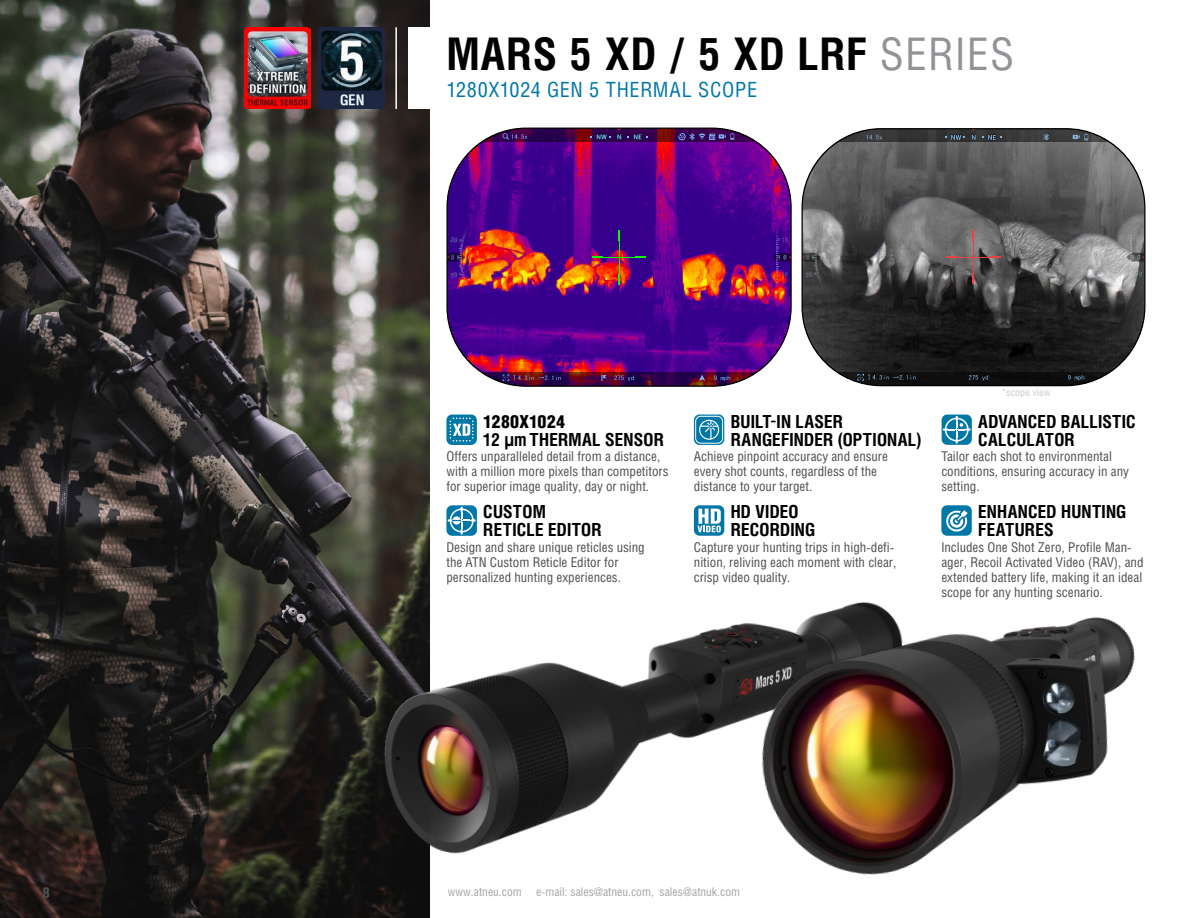
<style>
.page{position:relative;width:1188px;height:918px;background:#fff}
.page>*{position:absolute;margin:0;border:0;box-sizing:border-box;transform-origin:0 0}
.t1{font:700 45px "Helios Cond";letter-spacing:.03em;color:#000}
.t2{font:21px "Helios Cond";letter-spacing:.03em;color:#0077a6}
.t3{font:700 18px/18px "Helios Cond";letter-spacing:.01em;color:#000}
.t4{font:900 18px "Helios Cond";letter-spacing:.01em;color:#000}
.t5{font:900 15px "Helios Cond";color:#4d4d4f}
.t6{font:13.5px/15px "Helios Cond";color:#4d4d4f}
.t7{font:12px "Helios Cond";color:#a2a4a7}
.t8{font:10.5px "Helios Cond";color:#cacbce}
.s1{font-weight:400;color:#919396}
</style>
<div class="page">
<div style="left:941px;top:505px;width:31px;height:31px;background:#0177a7;border-radius:6px"></div>
<svg style="left:946px;top:510px;width:22px;height:18px"></svg>
<img style="left:0;top:0;width:429px;height:918px">
<img style="left:252px;top:528px;width:714px;height:390px">
<svg style="left:446px;top:505px;width:31px;height:31px"></svg>
<svg style="left:448px;top:507px;width:28px;height:27px"></svg>
<div style="left:408px;top:27px;width:546px;height:82px;background:#fff"></div>
<hr style="left:395px;top:27px;width:2px;height:82px;background:#fff">
<div style="left:942px;top:415px;width:30px;height:30px;background:#0077a6;border-radius:6px"></div>
<svg style="left:943px;top:416px;width:28px;height:27px"></svg>
<svg style="left:694px;top:505px;width:30px;height:31px"></svg>
<svg style="left:697px;top:509px;width:24px;height:23px"></svg>
<svg style="left:694px;top:415px;width:30px;height:30px"></svg>
<div style="left:695px;top:416px;width:28px;height:27px;border:1px solid #fff;border-radius:5px"></div>
<svg style="left:698px;top:419px;width:21px;height:21px"></svg>
<img style="left:672px;top:584px;width:463px;height:334px">
<img style="left:244px;top:27px;width:66px;height:81px">
<img style="left:318px;top:27px;width:66px;height:81px">
<div style="left:446px;top:415px;width:31px;height:30px;background:#0077a6;border-radius:6px"></div>
<svg style="left:449px;top:417px;width:25px;height:25px"></svg>
<img style="left:804px;top:142px;width:339px;height:230px">
<div style="left:802px;top:372px;width:343px;height:14px;background:#0e0e0e"></div>
<div style="left:802px;top:129px;width:343px;height:13px;background:#363636"></div>
<hr style="left:973px;top:230px;width:1px;height:54px;background:#ef4041">
<hr style="left:947px;top:257px;width:53px;height:1px;background:#ef4041">
<svg style="left:1127px;top:253px;width:16px;height:9px"></svg>
<img style="left:1130px;top:229px;width:11px;height:56px">
<img style="left:805px;top:227px;width:19px;height:65px">
<svg style="left:1065px;top:305px;width:80px;height:81px"></svg>
<svg style="left:969px;top:375px;width:19px;height:5px"></svg>
<svg style="left:802px;top:305px;width:114px;height:81px"></svg>
<svg style="left:945px;top:130px;width:57px;height:10px"></svg>
<svg style="left:802px;top:129px;width:80px;height:80px;background:#787979"></svg>
<svg style="left:1033px;top:129px;width:112px;height:80px;background:#787878"></svg>
<img style="left:448px;top:142px;width:342px;height:231px">
<svg style="left:561px;top:373px;width:138px;height:12px;background:#3f023b"></svg>
<svg style="left:528px;top:130px;width:150px;height:12px"></svg>
<hr style="left:619px;top:230px;width:1px;height:54px;background:#0f0">
<hr style="left:592px;top:257px;width:54px;height:1px;background:#0f0">
<svg style="left:448px;top:253px;width:2px;height:9px"></svg>
<svg style="left:773px;top:253px;width:17px;height:9px"></svg>
<img style="left:777px;top:229px;width:11px;height:56px">
<img style="left:450px;top:227px;width:19px;height:65px">
<svg style="left:699px;top:306px;width:91px;height:79px"></svg>
<svg style="left:614px;top:375px;width:20px;height:6px"></svg>
<svg style="left:601px;top:375px;width:5px;height:6px"></svg>
<svg style="left:448px;top:306px;width:113px;height:79px;background:#6c2589"></svg>
<svg style="left:591px;top:130px;width:56px;height:10px"></svg>
<svg style="left:448px;top:128px;width:80px;height:81px"></svg>
<svg style="left:678px;top:128px;width:113px;height:81px;background:#70269d"></svg>
<h1 class="t1" style="left:447px;top:24px;width:569px">MARS 5 XD / 5 XD LRF <span class="s1">SERIES</span></h1>
<h2 class="t2" style="left:447px;top:77px;width:312px">1280Х1024 GEN 5 THERMAL SCOPE</h2>
<h3 class="t4" style="left:483px;top:410px;width:83px">1280X1024</h3>
<h3 class="t3" style="left:483px;top:430px;width:182px">12 µmTHERMAL SENSOR</h3>
<p class="t6" style="left:446px;top:448px;width:224px">Offers unparalleled detail from a distance, with a million more pixels than competitors for superior image quality, day or night.</p>
<h3 class="t3" style="left:483px;top:503px;width:120px">CUSTOM<br>RETICLE EDITOR</h3>
<p class="t6" style="left:446px;top:539px;width:200px">Design and share unique reticles using the ATN Custom Reticle Editor for personalized hunting experiences.</p>
<h3 class="t3" style="left:731px;top:412px;width:192px">BUILT-IN LASER<br>RANGEFINDER (OPTIONAL)</h3>
<p class="t6" style="left:694px;top:448px;width:196px">Achieve pinpoint accuracy and ensure every shot counts, regardless of the distance to your target.</p>
<h3 class="t3" style="left:731px;top:503px;width:86px">HD VIDEO<br>RECORDING</h3>
<p class="t6" style="left:694px;top:539px;width:204px">Capture your hunting trips in high-defi&shy;nition, reliving each moment with clear, crisp video quality.</p>
<p class="t8" style="left:1001px;top:386px;width:51px">*scope view</p>
<h3 class="t3" style="left:978px;top:412px;width:159px">ADVANCED BALLISTIC<br>CALCULATOR</h3>
<p class="t6" style="left:941px;top:448px;width:189px">Tailor each shot to environmental conditions, ensuring accuracy in any setting.</p>
<h3 class="t3" style="left:978px;top:503px;width:150px">ENHANCED HUNTING<br>FEATURES</h3>
<p class="t6" style="left:941px;top:539px;width:204px">Includes One Shot Zero, Profile Man&shy;ager, Recoil Activated Video (RAV), and extended battery life, making it an ideal scope for any hunting scenario.</p>
<p class="t5" style="left:43px;top:884px;width:9px">8</p>
<p class="t7" style="left:448px;top:884px;width:294px">www.atneu.com e-mail: sales@atneu.com, sales@atnuk.com</p>
</div>
